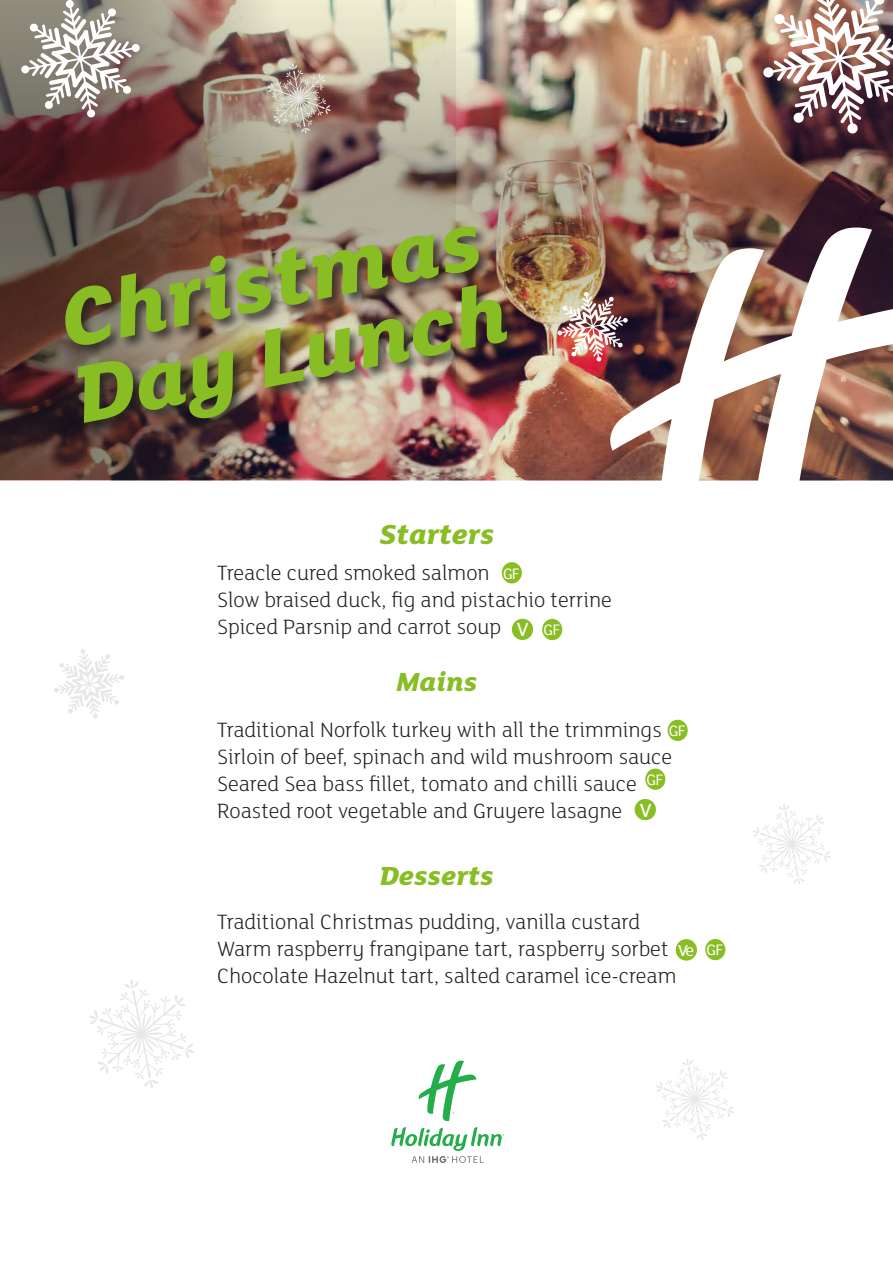
<style>
.page{position:relative;width:893px;height:1263px;background:#fff}
.page>*{position:absolute;margin:0;border:0;box-sizing:border-box;transform-origin:0 0}
.t1{font:italic 800 88.5px "FS Lola";color:#89bd24}
.t2{font:italic 800 30px "FS Lola";color:#89bd24}
.t3{font:italic 800 28.5px "FS Lola";color:#89bd24}
.t4{font:27px "FS Lola";color:#fff}
.t5{font:300 22.5px "FS Lola";color:#231f20}
.t6{font:16.5px "FS Lola";letter-spacing:-.06em;color:#fff}
.s1{font-weight:400;color:#fff}
.s2{font-weight:400;font-size:18px;color:#fff}
</style>
<div class="page">
<img style="left:0;top:0;width:893px;height:480px">
<svg style="left:753px;top:804px;width:78px;height:81px"></svg>
<svg style="left:89px;top:980px;width:105px;height:108px"></svg>
<svg style="left:656px;top:1059px;width:78px;height:81px"></svg>
<svg style="left:268px;top:64px;width:63px;height:70px;background:#af9e90"></svg>
<svg style="left:54px;top:649px;width:70px;height:70px"></svg>
<img style="left:557px;top:292px;width:53px;height:70px">
<img style="left:763px;top:0;width:130px;height:134px">
<svg style="left:391px;top:1060px;width:113px;height:103px"></svg>
<img style="left:610px;top:227px;width:283px;height:254px">
<svg style="left:841px;top:377px;width:5px;height:5px"></svg>
<svg style="left:21px;top:0;width:119px;height:118px"></svg>
<div style="left:63px;top:225px;width:458px;height:211px;background:#231f20;opacity:.75"></div>
<div style="left:502px;top:562px;width:20px;height:21px;background:#89bd24;border-radius:50%"></div>
<div style="left:512px;top:619px;width:21px;height:21px;background:#89bd24;border-radius:50%"></div>
<div style="left:542px;top:619px;width:20px;height:21px;background:#89bd24;border-radius:50%"></div>
<div style="left:668px;top:720px;width:20px;height:21px;background:#89bd24;border-radius:50%"></div>
<div style="left:645px;top:768px;width:20px;height:22px;background:#89bd24;border-radius:50%"></div>
<div style="left:635px;top:799px;width:21px;height:21px;background:#89bd24;border-radius:50%"></div>
<div style="left:676px;top:939px;width:21px;height:22px;background:#89bd24;border-radius:50%"></div>
<div style="left:705px;top:939px;width:20px;height:21px;background:#89bd24;border-radius:50%"></div>
<p class="t1" style="left:50px;top:261px;width:428px;rotate:-11deg">Christmas</p>
<p class="t1" style="left:64px;top:336px;width:440px;rotate:-11deg">Day Lunch</p>
<p class="t2" style="left:379px;top:514px;width:117px">Starters</p>
<p class="t5" style="left:217px;top:558px;width:274px">Treacle cured smoked salmon</p>
<p class="t5" style="left:217px;top:585px;width:396px">Slow braised duck, fig and pistachio terrine</p>
<p class="t5" style="left:217px;top:612px;width:286px">Spiced Parsnip and carrot soup</p>
<p class="t6" style="left:503px;top:562px;width:18px">GF</p>
<p class="t4" style="left:517px;top:610px;width:13px">v</p>
<p class="t6" style="left:543px;top:619px;width:18px">GF</p>
<p class="t3" style="left:396px;top:662px;width:83px">Mains</p>
<p class="t5" style="left:217px;top:715px;width:446px">Traditional Norfolk turkey with all the trimmings</p>
<p class="t5" style="left:217px;top:742px;width:457px">Sirloin of beef, spinach and wild mushroom sauce</p>
<p class="t5" style="left:217px;top:769px;width:421px">Seared Sea bass fillet, tomato and chilli sauce</p>
<p class="t5" style="left:217px;top:796px;width:407px">Roasted root vegetable and Gruyere lasagne</p>
<p class="t6" style="left:669px;top:720px;width:18px">GF</p>
<p class="t6" style="left:647px;top:769px;width:18px">GF</p>
<p class="t4" style="left:640px;top:790px;width:13px">v</p>
<p class="t3" style="left:380px;top:856px;width:115px">Desserts</p>
<p class="t5" style="left:217px;top:907px;width:425px">Traditional Christmas pudding, vanilla custard</p>
<p class="t5" style="left:217px;top:934px;width:479px">Warm raspberry frangipane tart, raspberry sorbet <span class="s1">v</span><span class="s2">e</span></p>
<p class="t5" style="left:217px;top:961px;width:461px">Chocolate Hazelnut tart, salted caramel ice-cream</p>
<p class="t6" style="left:707px;top:939px;width:18px">GF</p>
</div>
